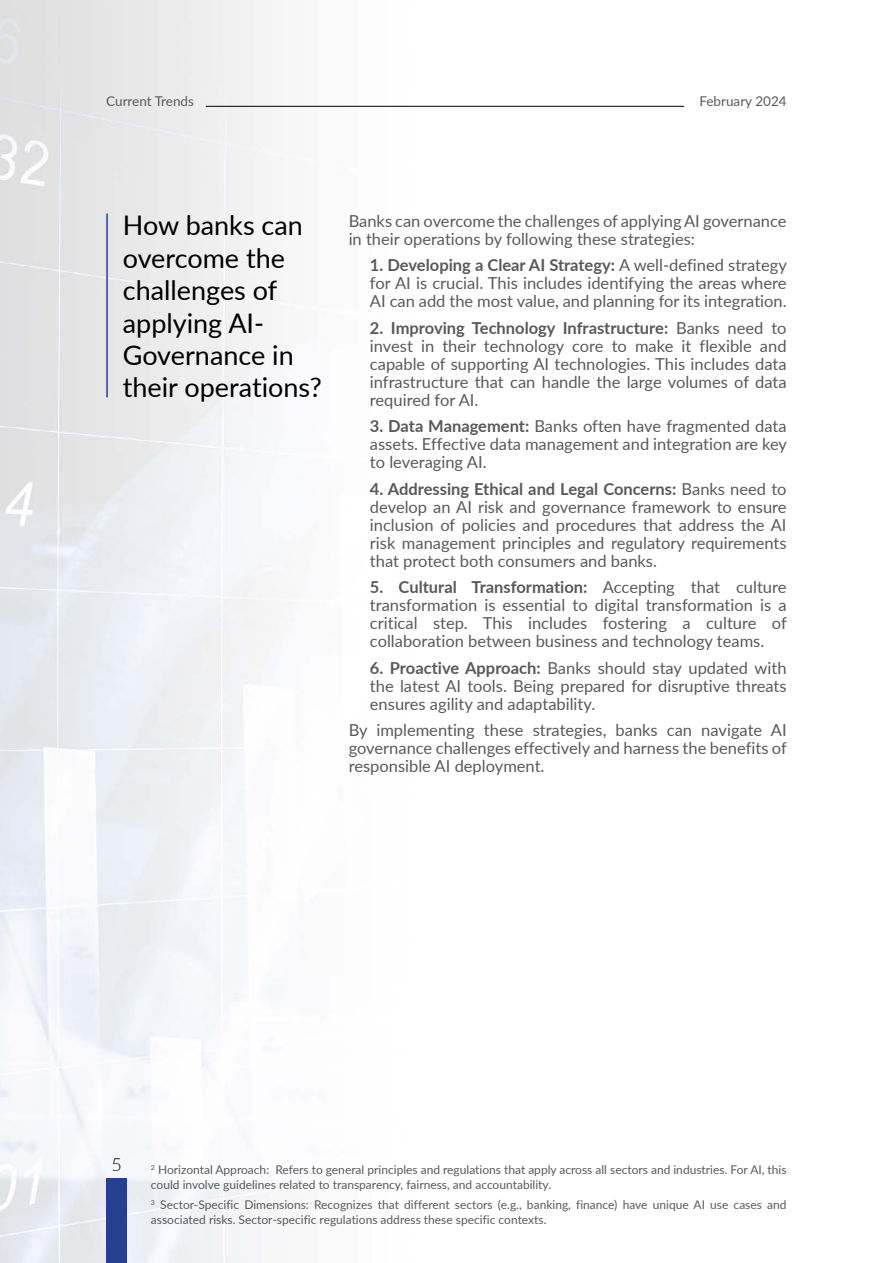
<style>
.page{position:relative;width:893px;height:1263px;background:#fff}
.page>*{position:absolute;margin:0;border:0;box-sizing:border-box;transform-origin:0 0}
.t1{font:27px/32.4px "Lato";color:#000}
.t2{font:300 18px "Lato";color:#000}
.t3{font:16.5px/18px "Lato";color:#58595b;text-align:justify}
.t4{font:13.5px "Lato";color:#58595b}
.t5{font:12px/15px "Lato";color:#58595b}
.s1{font-weight:700}
</style>
<div class="page">
<hr style="left:206px;top:106px;width:478px;height:1px;background:#000">
<div style="left:106px;top:1178px;width:21px;height:85px;background:#25408f"></div>
<hr style="left:106px;top:214px;width:2px;height:183px;background:#25408f">
<p class="t4" style="left:106px;top:92px;width:89px">Current Trends</p>
<p class="t4" style="left:699px;top:92px;width:89px">February 2024</p>
<h1 class="t1" style="left:123px;top:208px;width:201px">How banks can overcome the challenges of applying AI-<br>Governance in their operations?</h1>
<p class="t3" style="left:349px;top:211px;width:439px">Banks can overcome the challenges of applying AI governance in their operations by following these strategies:</p>
<p class="t3" style="left:370px;top:256px;width:418px"><span class="s1">1. Developing a Clear AI Strategy:</span> A well-defined strategy for AI is crucial. This includes identifying the areas where AI can add the most value, and planning for its integration.</p>
<p class="t3" style="left:370px;top:318px;width:418px"><span class="s1">2. Improving Technology Infrastructure:</span> Banks need to invest in their technology core to make it flexible and capable of supporting AI technologies. This includes data infrastructure that can handle the large volumes of data required for AI.</p>
<p class="t3" style="left:370px;top:417px;width:419px"><span class="s1">3. Data Management:</span> Banks often have fragmented data assets. Effective data management and integration are key to leveraging AI.</p>
<p class="t3" style="left:370px;top:479px;width:418px"><span class="s1">4. Addressing Ethical and Legal Concerns:</span> Banks need to develop an AI risk and governance framework to ensure inclusion of policies and procedures that address the AI risk management principles and regulatory requirements that protect both consumers and banks.</p>
<p class="t3" style="left:370px;top:578px;width:418px"><span class="s1">5. Cultural Transformation:</span> Accepting that culture transformation is essential to digital transformation is a critical step. This includes fostering a culture of collaboration between business and technology teams.</p>
<p class="t3" style="left:370px;top:658px;width:418px"><span class="s1">6. Proactive Approach:</span> Banks should stay updated with the latest AI tools. Being prepared for disruptive threats ensures agility and adaptability.</p>
<p class="t3" style="left:349px;top:721px;width:440px">By implementing these strategies, banks can navigate AI governance challenges effectively and harness the benefits of responsible AI deployment.</p>
<p class="t2" style="left:112px;top:1152px;width:12px">5</p>
<p class="t5" style="left:151px;top:1161px;width:637px"><sup>2</sup> Horizontal Approach: Refers to general principles and regulations that apply across all sectors and industries. For AI, this could involve guidelines related to transparency, fairness, and accountability.</p>
<p class="t5" style="left:151px;top:1197px;width:637px"><sup>3</sup> Sector-Specific Dimensions: Recognizes that different sectors (e.g., banking, finance) have unique AI use cases and associated risks. Sector-specific regulations address these specific contexts.</p>
</div>
